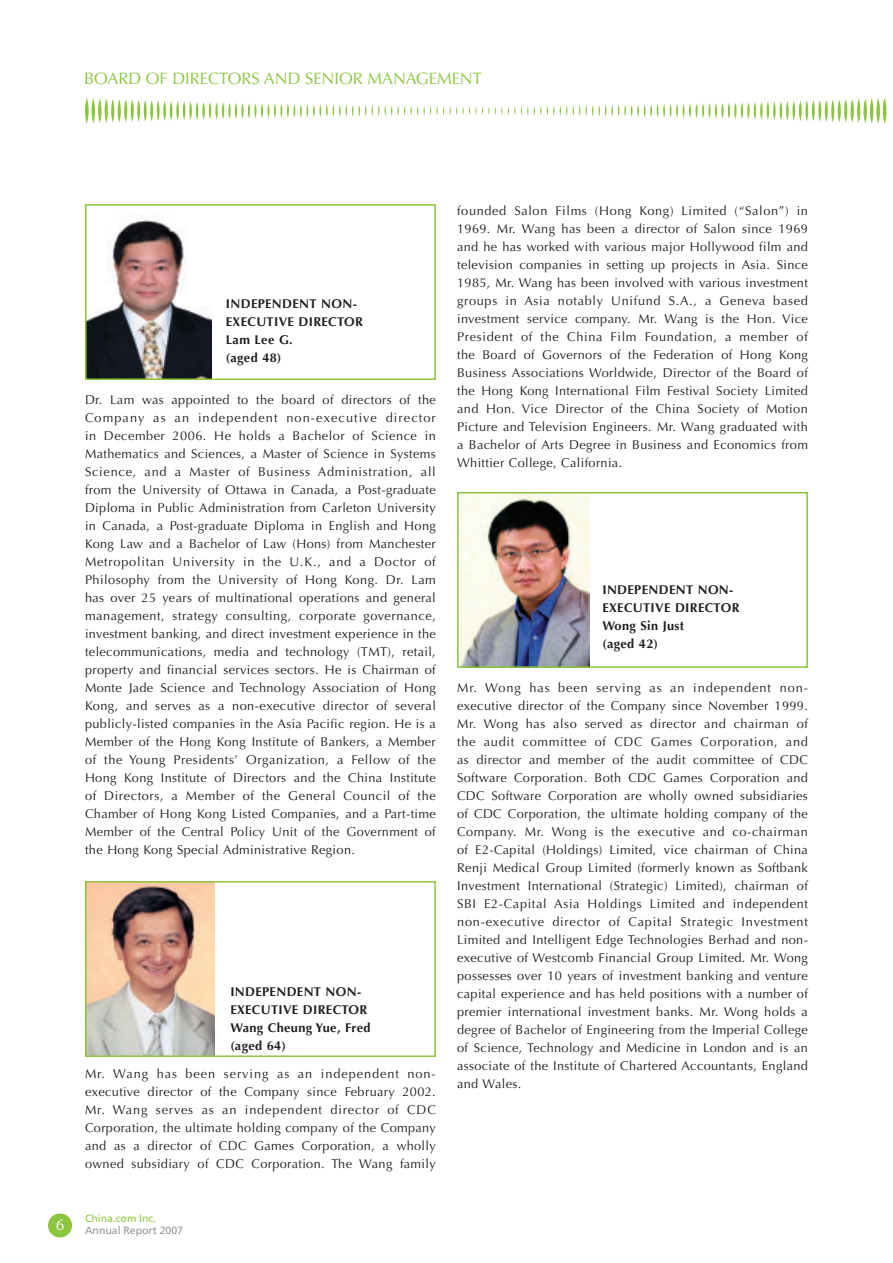
<style>
.page{position:relative;width:893px;height:1263px;background:#fff}
.page>*{position:absolute;margin:0;border:0;box-sizing:border-box;transform-origin:0 0}
.t1{font:16.5px "Optima LT Std";color:#8bc63e}
.t2{font:500 15px "Stone Serif Std";color:#fff}
.t3{font:12.75px/18px "Optima LT Std";letter-spacing:.03em;color:#231f20;text-align:justify}
.t4{font:700 12.75px/18px "Optima LT Std";letter-spacing:.03em;color:#231f20}
.t5{font:10.5px "Frutiger LT Std";color:#939598}
.t6{font:10.5px "Frutiger LT Std";color:#8bc63e}
</style>
<div class="page">
<div style="left:49px;top:1214px;width:22px;height:23px;background:#8bc63e;border-radius:50%"></div>
<div style="left:48px;top:1213px;width:24px;height:24px;border:2px solid #8bc63e;border-radius:50%"></div>
<svg style="left:85px;top:98px;width:281px;height:26px"></svg>
<svg style="left:372px;top:106px;width:7px;height:10px"></svg>
<svg style="left:385px;top:106px;width:7px;height:10px"></svg>
<svg style="left:398px;top:106px;width:7px;height:10px"></svg>
<svg style="left:411px;top:106px;width:7px;height:9px"></svg>
<svg style="left:424px;top:106px;width:7px;height:9px"></svg>
<svg style="left:437px;top:107px;width:7px;height:8px"></svg>
<svg style="left:450px;top:107px;width:7px;height:8px"></svg>
<svg style="left:463px;top:107px;width:7px;height:8px"></svg>
<svg style="left:573px;top:98px;width:313px;height:26px"></svg>
<svg style="left:560px;top:106px;width:7px;height:10px"></svg>
<svg style="left:547px;top:106px;width:7px;height:9px"></svg>
<svg style="left:534px;top:106px;width:7px;height:9px"></svg>
<svg style="left:521px;top:107px;width:7px;height:8px"></svg>
<svg style="left:508px;top:107px;width:7px;height:8px"></svg>
<svg style="left:495px;top:107px;width:7px;height:8px"></svg>
<svg style="left:476px;top:107px;width:13px;height:8px"></svg>
<img style="left:88px;top:884px;width:127px;height:170px">
<img style="left:460px;top:495px;width:129px;height:170px">
<img style="left:88px;top:215px;width:123px;height:162px">
<div style="left:457px;top:492px;width:351px;height:176px;border:2px solid #8bc63e"></div>
<div style="left:85px;top:204px;width:351px;height:176px;border:2px solid #8bc63e"></div>
<div style="left:85px;top:881px;width:351px;height:176px;border:2px solid #8bc63e"></div>
<p class="t1" style="left:84px;top:73px;width:399px">BOARD OF DIRECTORS AND SENIOR MANAGEMENT</p>
<p class="t2" style="left:56px;top:1215px;width:10px">6</p>
<p class="t4" style="left:226px;top:298px;width:139px">INDEPENDENT NON-<br>EXECUTIVE DIRECTOR<br>Lam Lee G.<br>(aged 48)</p>
<p class="t3" style="left:85px;top:394px;width:352px">Dr. Lam was appointed to the board of directors of the Company as an independent non-executive director in December 2006. He holds a Bachelor of Science in Mathematics and Sciences, a Master of Science in Systems Science, and a Master of Business Administration, all from the University of Ottawa in Canada, a Post-graduate Diploma in Public Administration from Carleton University in Canada, a Post-graduate Diploma in English and Hong Kong Law and a Bachelor of Law (Hons) from Manchester Metropolitan University in the U.K., and a Doctor of Philosophy from the University of Hong Kong. Dr. Lam has over 25 years of multinational operations and general management, strategy consulting, corporate governance, investment banking, and direct investment experience in the telecommunications, media and technology (TMT), retail, property and financial services sectors. He is Chairman of Monte Jade Science and Technology Association of Hong Kong, and serves as a non-executive director of several publicly-listed companies in the Asia Pacific region. He is a Member of the Hong Kong Institute of Bankers, a Member of the Young Presidents’ Organization, a Fellow of the Hong Kong Institute of Directors and the China Institute of Directors, a Member of the General Council of the Chamber of Hong Kong Listed Companies, and a Part-time Member of the Central Policy Unit of the Government of the Hong Kong Special Administrative Region.</p>
<p class="t4" style="left:230px;top:986px;width:142px">INDEPENDENT NON-<br>EXECUTIVE DIRECTOR<br>Wang Cheung Yue, Fred (aged 64)</p>
<p class="t3" style="left:85px;top:1068px;width:352px">Mr. Wang has been serving as an independent non&shy;executive director of the Company since February 2002.<br>Mr. Wang serves as an independent director of CDC Corporation, the ultimate holding company of the Company and as a director of CDC Games Corporation, a wholly owned subsidiary of CDC Corporation. The Wang family</p>
<p class="t6" style="left:85px;top:1215px;width:73px">China.com Inc.</p>
<p class="t5" style="left:85px;top:1227px;width:100px">Annual Report 2007</p>
<p class="t3" style="left:457px;top:204px;width:352px">founded Salon Films (Hong Kong) Limited (“Salon”) in 1969. Mr. Wang has been a director of Salon since 1969 and he has worked with various major Hollywood film and television companies in setting up projects in Asia. Since 1985, Mr. Wang has been involved with various investment groups in Asia notably Unifund S.A., a Geneva based investment service company. Mr. Wang is the Hon. Vice President of the China Film Foundation, a member of the Board of Governors of the Federation of Hong Kong Business Associations Worldwide, Director of the Board of the Hong Kong International Film Festival Society Limited and Hon. Vice Director of the China Society of Motion Picture and Television Engineers. Mr. Wang graduated with a Bachelor of Arts Degree in Business and Economics from Whittier College, California.</p>
<p class="t4" style="left:602px;top:584px;width:139px">INDEPENDENT NON-<br>EXECUTIVE DIRECTOR<br>Wong Sin Just<br>(aged 42)</p>
<p class="t3" style="left:457px;top:681px;width:352px">Mr. Wong has been serving as an independent non&shy;executive director of the Company since November 1999.<br>Mr. Wong has also served as director and chairman of the audit committee of CDC Games Corporation, and as director and member of the audit committee of CDC Software Corporation. Both CDC Games Corporation and CDC Software Corporation are wholly owned subsidiaries of CDC Corporation, the ultimate holding company of the Company. Mr. Wong is the executive and co-chairman of E2-Capital (Holdings) Limited, vice chairman of China Renji Medical Group Limited (formerly known as Softbank Investment International (Strategic) Limited), chairman of SBI E2-Capital Asia Holdings Limited and independent non-executive director of Capital Strategic Investment Limited and Intelligent Edge Technologies Berhad and non&shy;executive of Westcomb Financial Group Limited. Mr. Wong possesses over 10 years of investment banking and venture capital experience and has held positions with a number of premier international investment banks. Mr. Wong holds a degree of Bachelor of Engineering from the Imperial College of Science, Technology and Medicine in London and is an associate of the Institute of Chartered Accountants, England and Wales.</p>
</div>
